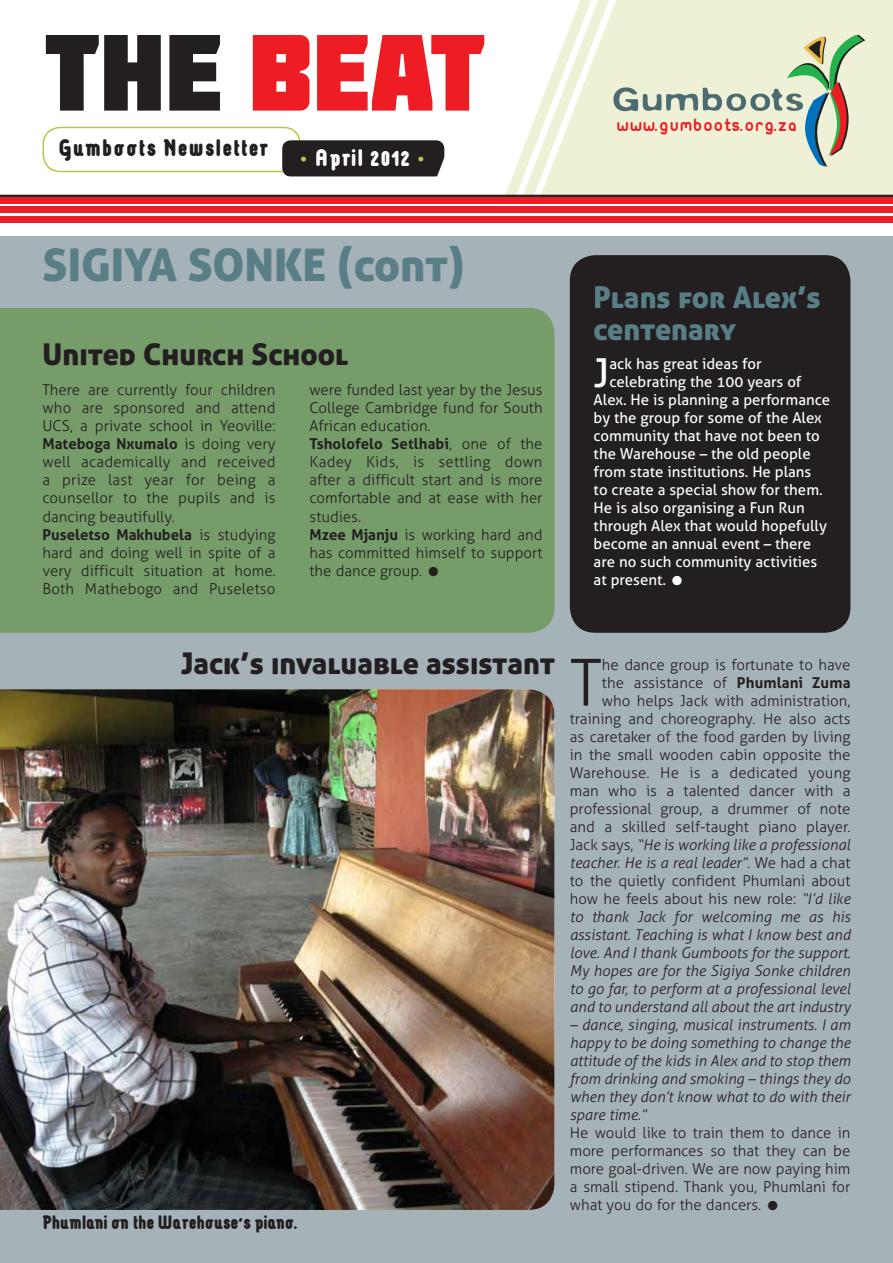
<style>
.page{position:relative;width:893px;height:1263px;background:#fff}
.page>*{position:absolute;margin:0;border:0;box-sizing:border-box;transform-origin:0 0}
.t1{font:108px "Molot";color:#ee1d23}
.t2{font:300 64.95px "Aller";color:#231f20}
.t3{font:45px "Aller Display";color:#5a7e86}
.t4{font:39.9px "Aller";color:#fff}
.t5{font:36px "Aller";color:#231f20}
.t6{font:36px "Aller";color:#fff}
.t7{font:30px "Aller Display";color:#231f20}
.t8{font:30px/31.5px "Aller Display";color:#5a7e86}
.t9{font:24px "Luco Sans 923";letter-spacing:.05em;color:#231f20}
.t10{font:24px "Luco Sans 923";letter-spacing:.05em;color:#fff}
.t11{font:19.5px "Luco Sans 923";color:#231f20}
.t12{font:18.9px "Ubuntu Title";letter-spacing:.07em;color:#ee1d23}
.t13{font:300 15px/18px "Aller";color:#231f20}
.t14{font:15px "Aller";color:#fff}
.t15{font:italic 300 15px/18px "Aller";color:#231f20;text-align:justify}
.s1{color:#231f20}
.s2{color:#bcc545}
.s3{font-weight:700}
.s4{font-style:italic}
</style>
<div class="page">
<div style="left:865px;top:0;width:28px;height:195px;background:#eff1d6"></div>
<div style="left:43px;top:127px;width:258px;height:45px;border:2px solid #bcc545;border-radius:17px"></div>
<svg style="left:505px;top:0;width:360px;height:195px;background:#e6e9d3"></svg>
<div style="left:0;top:197px;width:893px;height:6px;background:#ee1d23"></div>
<div style="left:0;top:207px;width:893px;height:6px;background:#ee1d23"></div>
<div style="left:0;top:217px;width:893px;height:6px;background:#ee1d23"></div>
<div style="left:282px;top:140px;width:162px;height:36px;background:#231f20;border-radius:9px"></div>
<svg style="left:435px;top:156px;width:10px;height:21px"></svg>
<hr style="left:0;top:195px;width:893px;height:2px;background:#231f20">
<div style="left:0;top:236px;width:893px;height:1027px;background:#a5b3b8"></div>
<div style="left:0;top:308px;width:554px;height:325px;background:#759c69"></div>
<img style="left:0;top:689px;width:554px;height:521px">
<div style="left:570px;top:255px;width:280px;height:378px;background:#231f20;border-radius:26px"></div>
<h1 class="t1" style="left:45px;top:9px;width:442px"><span class="s1">THE</span> BEAT</h1>
<h3 class="t9" style="left:58px;top:136px;width:211px">Gumboots Newsletter</h3>
<h3 class="t10" style="left:299px;top:146px;width:127px"><span class="s2">•</span> April 2012 <span class="s2">•</span></h3>
<p class="t12" style="left:617px;top:115px;width:181px">www.gumboots.org.za</p>
<h3 class="t3" style="left:43px;top:237px;width:424px">SIGIYA SONKE (cont)</h3>
<h3 class="t7" style="left:43px;top:335px;width:307px">United Church School</h3>
<p class="t13" style="left:43px;top:381px;width:235px">There are currently four children who are sponsored and attend<br>UCS, a private school in Yeoville:<br><span class="s3">Mateboga Nxumalo</span> is doing very well academically and received a prize last year for being a counsellor to the pupils and is dancing beautifully.<br><span class="s3">Puseletso Makhubela</span> is studying hard and doing well in spite of a very difficult situation at home.<br>Both Mathebogo and Puseletso</p>
<p class="t13" style="left:310px;top:381px;width:235px">were funded last year by the Jesus<br>College Cambridge fund for South<br>African education.<br><span class="s3">Tsholofelo Setlhabi</span>, one of the<br>Kadey Kids, is settling down after a difficult start and is more comfortable and at ease with her studies.<br><span class="s3">Mzee Mjanju</span> is working hard and has committed himself to support the dance group.</p>
<h3 class="t5" style="left:426px;top:550px;width:16px">•</h3>
<h3 class="t8" style="left:594px;top:281px;width:229px">Plans for Alex’s centenary</h3>
<h3 class="t4" style="left:594px;top:349px;width:17px">J</h3>
<p class="t14" style="left:609px;top:355px;width:154px">ack has great ideas for</p>
<p class="t14" style="left:609px;top:373px;width:194px">celebrating the 100 years of</p>
<p class="t14" style="left:594px;top:391px;width:238px">Alex. He is planning a performance</p>
<p class="t14" style="left:594px;top:409px;width:230px">by the group for some of the Alex</p>
<p class="t14" style="left:594px;top:427px;width:228px">community that have not been to</p>
<p class="t14" style="left:594px;top:445px;width:219px">the Warehouse – the old people</p>
<p class="t14" style="left:594px;top:463px;width:219px">from state institutions. He plans</p>
<p class="t14" style="left:594px;top:481px;width:231px">to create a special show for them.</p>
<p class="t14" style="left:594px;top:499px;width:213px">He is also organising a Fun Run</p>
<p class="t14" style="left:594px;top:517px;width:235px">through Alex that would hopefully</p>
<p class="t14" style="left:594px;top:535px;width:219px">become an annual event – there</p>
<p class="t14" style="left:594px;top:553px;width:225px">are no such community activities</p>
<p class="t14" style="left:594px;top:571px;width:74px">at present.</p>
<h3 class="t6" style="left:670px;top:559px;width:16px">•</h3>
<h3 class="t7" style="left:181px;top:644px;width:375px">Jack’s invaluable assistant</h3>
<h3 class="t11" style="left:43px;top:1212px;width:256px">Phumlani on the Warehouse’s piano.</h3>
<h2 class="t2" style="left:570px;top:643px;width:34px">T</h2>
<p class="t13" style="left:570px;top:655px;width:282px;text-align:right">he dance group is fortunate to have<br>the assistance of <span class="s3">Phumlani Zuma<br></span>who helps Jack with administration, training and choreography. He also acts as caretaker of the food garden by living in the small wooden cabin opposite the Warehouse. He is a dedicated young man who is a talented dancer with a professional group, a drummer of note and a skilled self-taught piano player.<br>Jack says, <span class="s4">“He is working like a professional teacher. He is a real leader”</span>. We had a chat to the quietly confident Phumlani about how he feels about his new role: <span class="s4">“I’d like to thank Jack for welcoming me as his assistant. Teaching is what I know best and love. And I thank Gumboots for the support.<br>My hopes are for the Sigiya Sonke children to go far, to perform at a professional level and to understand all about the art industry</span></p>
<p class="t15" style="left:570px;top:1015px;width:282px">– dance, singing, musical instruments. I am happy to be doing something to change the attitude of the kids in Alex and to stop them from drinking and smoking – things they do when they don’t know what to do with their spare time.”</p>
<p class="t13" style="left:570px;top:1123px;width:282px;text-align:justify">He would like to train them to dance in more performances so that they can be more goal-driven. We are now paying him a small stipend. Thank you, Phumlani for what you do for the dancers.</p>
<h3 class="t5" style="left:765px;top:1184px;width:16px">•</h3>
</div>
